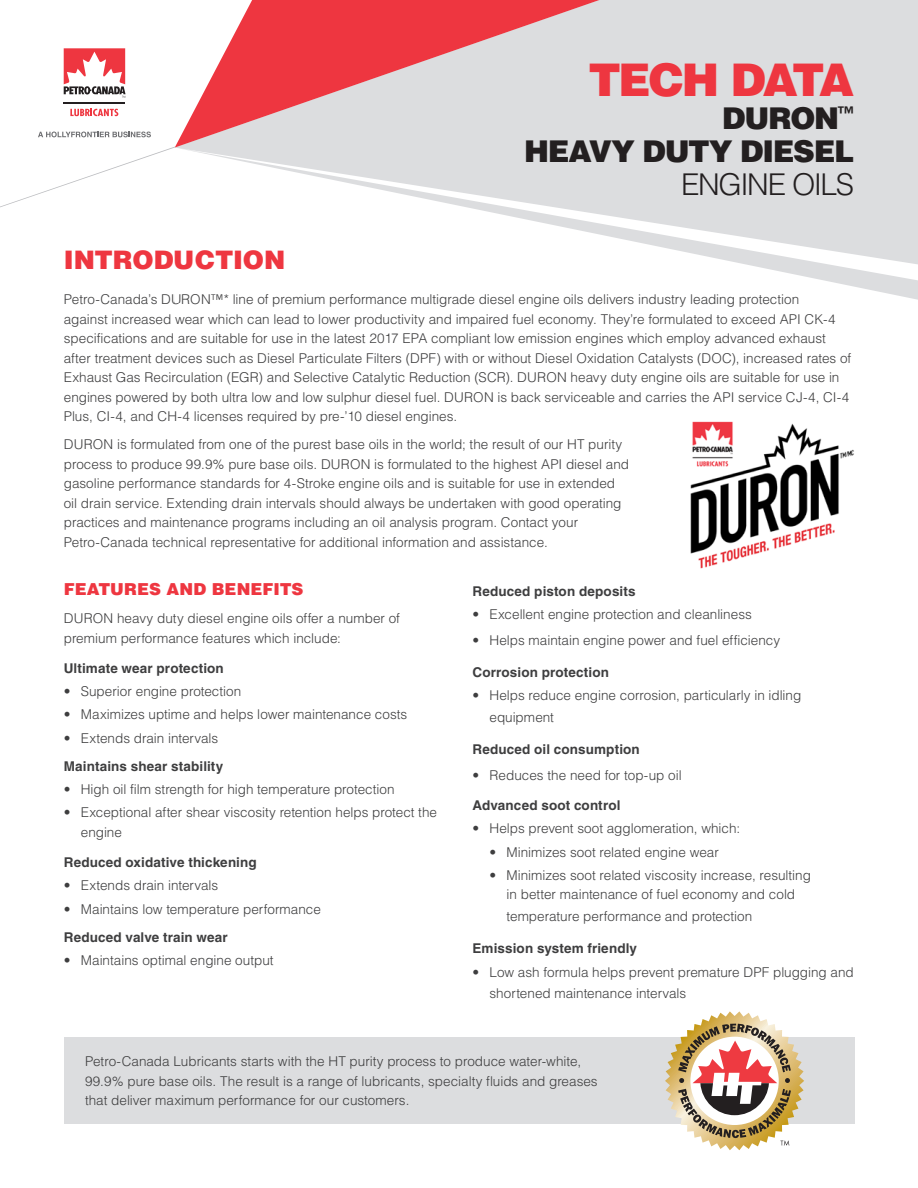
<style>
.page{position:relative;width:918px;height:1188px;background:#fff}
.page>*{position:absolute;margin:0;border:0;box-sizing:border-box;transform-origin:0 0}
.t1{font:900 45px "Helvetica LT Std";letter-spacing:-.065em;color:#ee3640}
.t2{font:900 30px/33px "Helvetica LT Std";letter-spacing:-.04em;color:#231f20;text-align:right}
.t3{font:900 25.5px "Helvetica LT Std";color:#ee3640}
.t4{font:900 16.5px "Helvetica LT Std";letter-spacing:.005em;color:#ee3640}
.t5{font:300 13.5px/19.5px "Helvetica LT Std";color:#3e3e3f}
.t6{font:700 13.5px "Helvetica LT Std";letter-spacing:.01em;color:#3e3e3f}
.s1{font-weight:300}
</style>
<div class="page">
<svg style="left:0;top:146px;width:175px;height:61px"></svg>
<svg style="left:175px;top:0;width:743px;height:148px;background:#e1b7bb"></svg>
<svg style="left:179px;top:148px;width:739px;height:152px"></svg>
<svg style="left:38px;top:132px;width:113px;height:5px"></svg>
<svg style="left:64px;top:48px;width:62px;height:50px"></svg>
<hr style="left:64px;top:102px;width:61px;height:2px;background:#231f20">
<svg style="left:70px;top:109px;width:48px;height:7px"></svg>
<div style="left:64px;top:1037px;width:790px;height:87px;background:#dcdddf"></div>
<svg style="left:665px;top:1011px;width:139px;height:139px"></svg>
<img style="left:690px;top:421px;width:164px;height:148px">
<p class="t1" style="left:588px;top:51px;width:267px">TECH DATA</p>
<p class="t2" style="left:524px;top:101px;width:332px">DURON<sup>™<br></sup>HEAVY DUTY DIESEL<br><span class="s1">ENGINE OILS</span></p>
<p class="t3" style="left:64px;top:243px;width:223px">INTRODUCTION</p>
<p class="t5" style="left:64px;top:290px;width:789px">Petro-Canada’s DURON™* line of premium performance multigrade diesel engine oils delivers industry leading protection<br>against increased wear which can lead to lower productivity and impaired fuel economy. They’re formulated to exceed API CK-4 specifications and are suitable for use in the latest 2017 EPA compliant low emission engines which employ advanced exhaust after treatment devices such as Diesel Particulate Filters (DPF) with or without Diesel Oxidation Catalysts (DOC), increased rates of Exhaust Gas Recirculation (EGR) and Selective Catalytic Reduction (SCR). DURON heavy duty engine oils are suitable for use in engines powered by both ultra low and low sulphur diesel fuel. DURON is back serviceable and carries the API service CJ-4, CI-4<br>Plus, CI-4, and CH-4 licenses required by pre-’10 diesel engines.</p>
<p class="t5" style="left:64px;top:435px;width:567px">DURON is formulated from one of the purest base oils in the world; the result of our HT purity process to produce 99.9% pure base oils. DURON is formulated to the highest API diesel and gasoline performance standards for 4-Stroke engine oils and is suitable for use in extended oil drain service. Extending drain intervals should always be undertaken with good operating practices and maintenance programs including an oil analysis program. Contact your Petro-Canada technical representative for additional information and assistance.</p>
<p class="t4" style="left:64px;top:578px;width:241px">FEATURES AND BENEFITS</p>
<p class="t5" style="left:64px;top:608px;width:338px">DURON heavy duty diesel engine oils offer a number of premium performance features which include:</p>
<p class="t6" style="left:64px;top:660px;width:162px">Ultimate wear protection</p>
<p class="t5" style="left:64px;top:681px;width:179px">• Superior engine protection</p>
<p class="t5" style="left:64px;top:705px;width:345px">• Maximizes uptime and helps lower maintenance costs</p>
<p class="t5" style="left:64px;top:728px;width:156px">• Extends drain intervals</p>
<p class="t6" style="left:64px;top:758px;width:161px">Maintains shear stability</p>
<p class="t5" style="left:64px;top:779px;width:332px">• High oil film strength for high temperature protection</p>
<p class="t5" style="left:81px;top:803px;width:358px;text-indent:-17px">• Exceptional after shear viscosity retention helps protect the engine</p>
<p class="t6" style="left:64px;top:854px;width:194px">Reduced oxidative thickening</p>
<p class="t5" style="left:64px;top:876px;width:156px">• Extends drain intervals</p>
<p class="t5" style="left:64px;top:899px;width:259px">• Maintains low temperature performance</p>
<p class="t6" style="left:64px;top:929px;width:166px">Reduced valve train wear</p>
<p class="t5" style="left:64px;top:950px;width:211px">• Maintains optimal engine output</p>
<p class="t6" style="left:472px;top:583px;width:165px">Reduced piston deposits</p>
<p class="t5" style="left:472px;top:605px;width:281px">• Excellent engine protection and cleanliness</p>
<p class="t5" style="left:472px;top:630px;width:309px">• Helps maintain engine power and fuel efficiency</p>
<p class="t6" style="left:472px;top:664px;width:138px">Corrosion protection</p>
<p class="t5" style="left:490px;top:685px;width:313px;line-height:21.6px;text-indent:-17px">• Helps reduce engine corrosion, particularly in idling equipment</p>
<p class="t6" style="left:472px;top:741px;width:169px">Reduced oil consumption</p>
<p class="t5" style="left:472px;top:765px;width:211px">• Reduces the need for top-up oil</p>
<p class="t6" style="left:472px;top:797px;width:149px">Advanced soot control</p>
<p class="t5" style="left:472px;top:819px;width:269px">• Helps prevent soot agglomeration, which:</p>
<p class="t5" style="left:490px;top:842px;width:231px">• Minimizes soot related engine wear</p>
<p class="t5" style="left:490px;top:865px;width:323px;text-align:center">• Minimizes soot related viscosity increase, resulting in better maintenance of fuel economy and cold</p>
<p class="t5" style="left:507px;top:906px;width:247px">temperature performance and protection</p>
<p class="t6" style="left:472px;top:940px;width:166px">Emission system friendly</p>
<p class="t5" style="left:490px;top:961px;width:366px;line-height:21.6px;text-indent:-17px">• Low ash formula helps prevent premature DPF plugging and shortened maintenance intervals</p>
<p class="t5" style="left:85px;top:1052px;width:514px">Petro-Canada Lubricants starts with the HT purity process to produce water-white,<br>99.9% pure base oils. The result is a range of lubricants, specialty fluids and greases that deliver maximum performance for our customers.</p>
</div>
